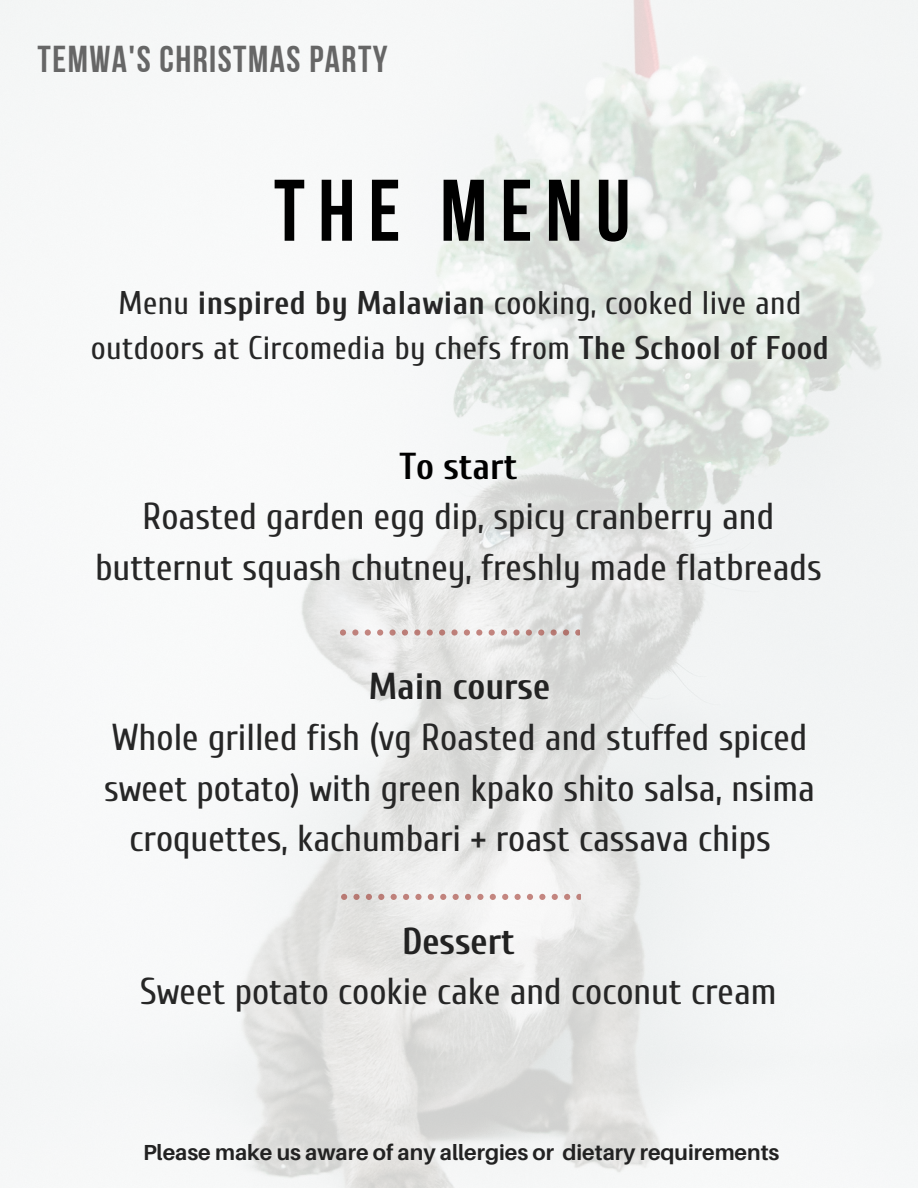
<style>
.page{position:relative;width:918px;height:1188px;background:#fff}
.page>*{position:absolute;margin:0;border:0;box-sizing:border-box;transform-origin:0 0}
.t1{font:87.15px "Bebas Neue Cyrillic";letter-spacing:.15em;color:#000}
.t2{font:37.35px/50.7px "Cuprum";color:#262626;text-align:center}
.t3{font:37.35px "Bebas Neue Cyrillic";letter-spacing:.04em;color:#666}
.t4{font:700 37.35px "Cuprum";color:#222}
.t5{font:700 37.35px "Cuprum";color:#000}
.t6{font:32.7px/45px "Cuprum";letter-spacing:.01em;color:#262626;text-align:center}
.t7{font:700 21.75px "Aileron";color:#222}
.s1{font-weight:700}
</style>
<div class="page">
<img style="left:0;top:0;width:918px;height:1188px">
<svg style="left:403px;top:894px;width:6px;height:6px"></svg>
<div style="left:415px;top:894px;width:7px;height:6px;background:#c1847d;border-radius:50%"></div>
<svg style="left:391px;top:894px;width:6px;height:6px"></svg>
<svg style="left:440px;top:894px;width:6px;height:6px"></svg>
<svg style="left:341px;top:894px;width:6px;height:6px"></svg>
<svg style="left:453px;top:894px;width:6px;height:6px"></svg>
<div style="left:353px;top:894px;width:7px;height:6px;background:#b67871;border-radius:50%"></div>
<svg style="left:366px;top:894px;width:6px;height:6px"></svg>
<svg style="left:378px;top:894px;width:6px;height:6px"></svg>
<svg style="left:428px;top:894px;width:6px;height:6px"></svg>
<svg style="left:527px;top:894px;width:6px;height:6px"></svg>
<svg style="left:539px;top:894px;width:6px;height:6px"></svg>
<svg style="left:552px;top:894px;width:6px;height:6px"></svg>
<svg style="left:564px;top:894px;width:6px;height:6px"></svg>
<svg style="left:515px;top:894px;width:6px;height:6px"></svg>
<div style="left:477px;top:894px;width:7px;height:6px;background:#c2857f;border-radius:50%"></div>
<svg style="left:490px;top:894px;width:6px;height:6px"></svg>
<svg style="left:465px;top:894px;width:6px;height:6px"></svg>
<svg style="left:502px;top:894px;width:6px;height:6px"></svg>
<svg style="left:576px;top:894px;width:4px;height:6px"></svg>
<svg style="left:402px;top:630px;width:6px;height:6px"></svg>
<svg style="left:414px;top:630px;width:6px;height:6px"></svg>
<svg style="left:389px;top:630px;width:7px;height:6px"></svg>
<svg style="left:439px;top:630px;width:6px;height:6px"></svg>
<svg style="left:340px;top:630px;width:6px;height:6px"></svg>
<svg style="left:451px;top:630px;width:7px;height:6px"></svg>
<svg style="left:352px;top:630px;width:6px;height:6px"></svg>
<svg style="left:365px;top:630px;width:6px;height:6px"></svg>
<svg style="left:377px;top:630px;width:6px;height:6px"></svg>
<svg style="left:427px;top:630px;width:6px;height:6px"></svg>
<svg style="left:526px;top:630px;width:6px;height:6px"></svg>
<svg style="left:538px;top:630px;width:6px;height:6px"></svg>
<svg style="left:551px;top:630px;width:6px;height:6px"></svg>
<svg style="left:563px;top:630px;width:6px;height:6px"></svg>
<svg style="left:513px;top:630px;width:7px;height:6px"></svg>
<svg style="left:476px;top:630px;width:6px;height:6px"></svg>
<svg style="left:489px;top:630px;width:6px;height:6px"></svg>
<svg style="left:464px;top:630px;width:6px;height:6px"></svg>
<svg style="left:501px;top:630px;width:6px;height:6px"></svg>
<svg style="left:575px;top:630px;width:4px;height:6px"></svg>
<p class="t3" style="left:38px;top:44px;width:352px">TEMWA'S CHRISTMAS PARTY</p>
<h1 class="t1" style="left:274px;top:175px;width:358px">THE MENU</h1>
<p class="t6" style="left:91px;top:281px;width:740px">Menu <span class="s1">inspired by Malawian</span> cooking, cooked live and outdoors at Circomedia by chefs from <span class="s1">The School of Food</span></p>
<p class="t5" style="left:399px;top:445px;width:119px">To start</p>
<p class="t2" style="left:95px;top:492px;width:728px">Roasted garden egg dip, spicy cranberry and butternut squash chutney, freshly made flatbreads</p>
<p class="t4" style="left:369px;top:666px;width:183px">Main course</p>
<p class="t2" style="left:104px;top:713px;width:712px">Whole grilled fish (vg Roasted and stuffed spiced sweet potato) with green kpako shito salsa, nsima croquettes, kachumbari + roast cassava chips</p>
<p class="t4" style="left:402px;top:920px;width:114px">Dessert</p>
<p class="t2" style="left:140px;top:967px;width:638px">Sweet potato cookie cake and coconut cream</p>
<p class="t7" style="left:143px;top:1139px;width:638px">Please make us aware of any allergies or dietary requirements</p>
</div>
